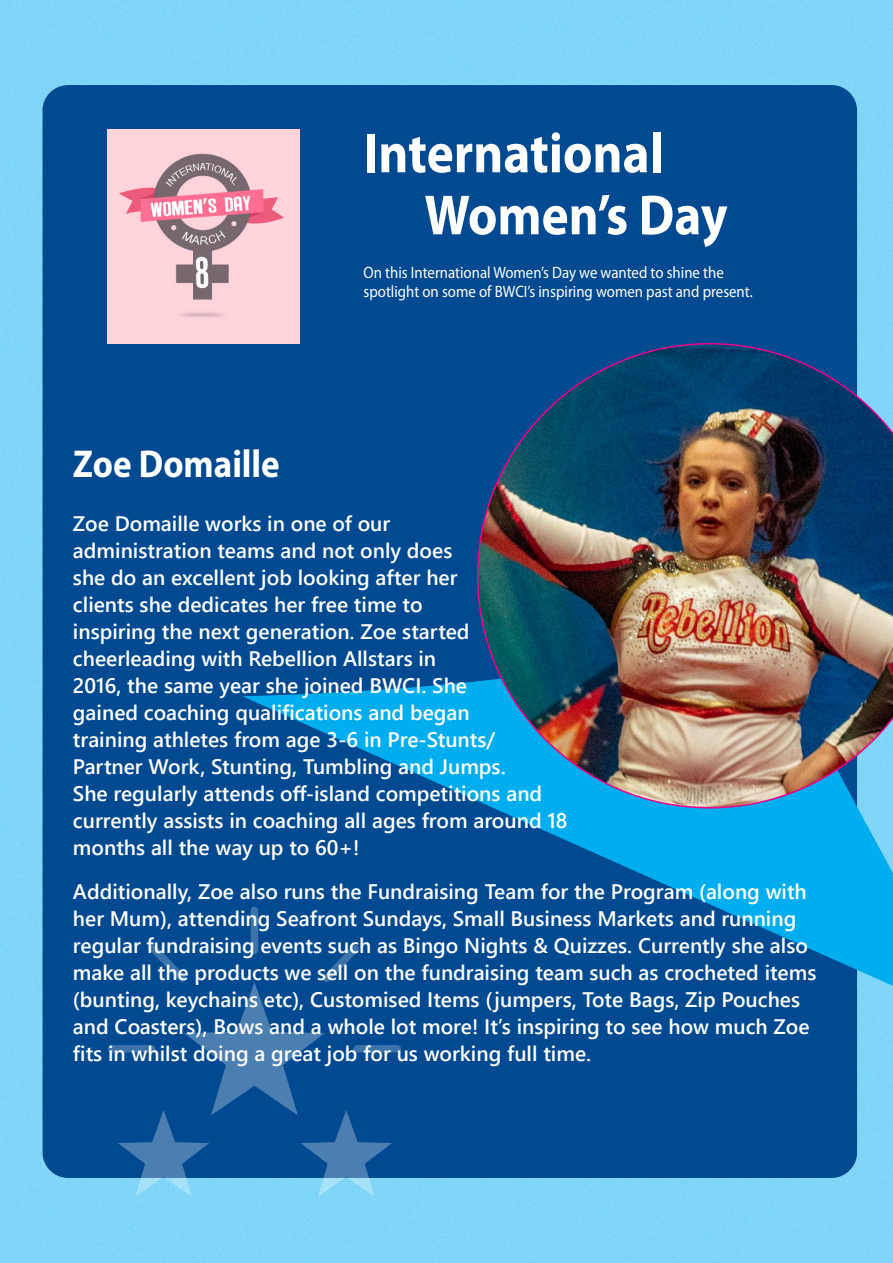
<style>
.page{position:relative;width:893px;height:1263px;background:#81d6f7}
.page>*{position:absolute;margin:0;border:0;box-sizing:border-box;transform-origin:0 0}
.t1{font:700 57px "Myriad Pro";color:#fff;scale:.9 1}
.Normal_text_-_white{font:700 39px "Myriad Pro";color:#fff;scale:.9 1}
.Normal_text_-_white-2{font:600 21px/27px "Segoe UI";color:#fff}
.Normal_text_-_white-3{font:16.5px/19.5px "Myriad Pro";color:#fff;scale:.9 1}
</style>
<div class="page">
<div style="left:43px;top:85px;width:814px;height:1093px;background:#014990;border-radius:26px"></div>
<svg style="left:243px;top:573px;width:650px;height:450px"></svg>
<img style="left:477px;top:343px;width:416px;height:465px">
<div style="left:251px;top:910px;width:7px;height:40px;background:#3c73aa"></div>
<svg style="left:118px;top:941px;width:274px;height:255px"></svg>
<div style="left:111px;top:1045px;width:41px;height:7px;background:#3c73aa"></div>
<div style="left:357px;top:1045px;width:40px;height:7px;background:#3c73aa"></div>
<img style="left:108px;top:130px;width:191px;height:214px">
<p class="t1" style="left:364px;top:116px;width:335px">International</p>
<p class="t1" style="left:424px;top:178px;width:338px">Women’s Day</p>
<p class="Normal_text_-_white" style="left:73px;top:438px;width:231px">Zoe Domaille</p>
<p class="Normal_text_-_white-3" style="left:364px;top:262px;width:434px">On this International Women’s Day we wanted to shine the spotlight on some of BWCI’s inspiring women past and present.</p>
<p class="Normal_text_-_white-2" style="left:73px;top:508px;width:496px">Zoe Domaille works in one of our<br>administration teams and not only does<br>she do an excellent job looking after her<br>clients she dedicates her free time to<br>inspiring the next generation. Zoe started cheerleading with Rebellion Allstars in<br>2016, the same year she joined BWCI. She<br>gained coaching qualifications and began<br>training athletes from age 3-6 in Pre-Stunts/ Partner Work, Stunting, Tumbling and Jumps.<br>She regularly attends off-island competitions and currently assists in coaching all ages from around 18 months all the way up to 60+!</p>
<p class="Normal_text_-_white-2" style="left:73px;top:876px;width:745px">Additionally, Zoe also runs the Fundraising Team for the Program (along with her Mum), attending Seafront Sundays, Small Business Markets and running regular fundraising events such as Bingo Nights &amp; Quizzes. Currently she also make all the products we sell on the fundraising team such as crocheted items (bunting, keychains etc), Customised Items (jumpers, Tote Bags, Zip Pouches and Coasters), Bows and a whole lot more! It’s inspiring to see how much Zoe fits in whilst doing a great job for us working full time.</p>
</div>
